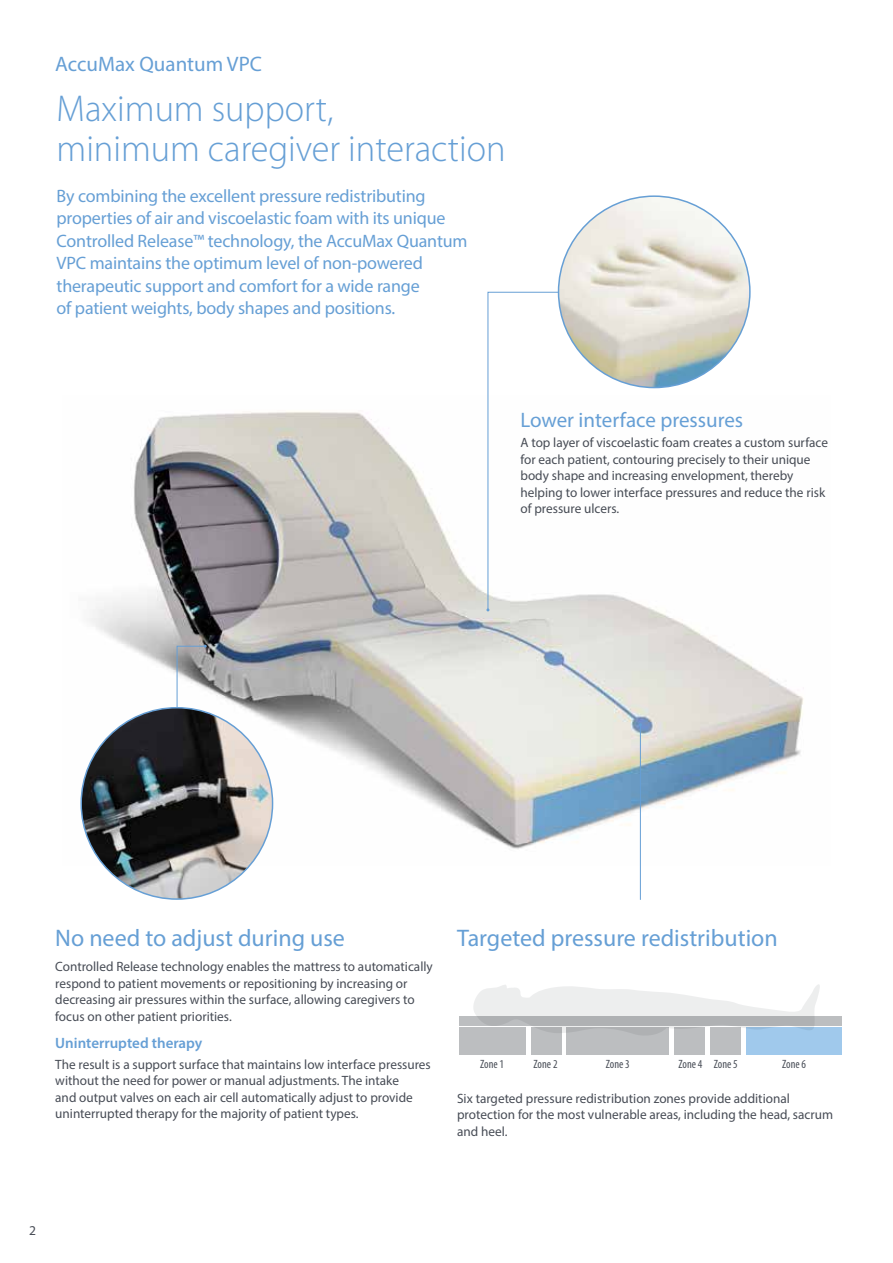
<style>
.page{position:relative;width:893px;height:1263px;background:#fff}
.page>*{position:absolute;margin:0;border:0;box-sizing:border-box;transform-origin:0 0}
.t1{font:300 37.5px/40.5px "Myriad Pro";color:#669fd5}
.t2{font:24px "Myriad Pro";color:#669fd5}
.t3{font:21px "Myriad Pro";color:#669fd5}
.t4{font:18px/22.5px "Myriad Pro";letter-spacing:-.01em;color:#669fd5}
.t5{font:600 15px "Myriad Pro";color:#669fd5}
.t6{font:13.5px/16.5px "Myriad Pro";color:#474c55}
.t7{font:condensed 12px "Myriad Pro";color:#474c55}
</style>
<div class="page">
<div style="left:459px;top:1016px;width:383px;height:9px;background:#bcbec0"></div>
<div style="left:459px;top:1027px;width:67px;height:27px;background:#bcbec0"></div>
<div style="left:531px;top:1027px;width:31px;height:27px;background:#bcbec0"></div>
<div style="left:567px;top:1027px;width:102px;height:27px;background:#bcbec0"></div>
<div style="left:674px;top:1027px;width:31px;height:27px;background:#bcbec0"></div>
<div style="left:710px;top:1027px;width:31px;height:27px;background:#bcbec0"></div>
<div style="left:746px;top:1027px;width:96px;height:27px;background:#a0c9ec"></div>
<svg style="left:472px;top:984px;width:348px;height:53px"></svg>
<img style="left:83px;top:411px;width:720px;height:454px">
<svg style="left:486px;top:291px;width:90px;height:320px"></svg>
<hr style="left:640px;top:725px;width:1px;height:175px;background:#669fd5">
<svg style="left:176px;top:645px;width:31px;height:68px"></svg>
<img style="left:558px;top:196px;width:192px;height:191px;border-radius:96px">
<img style="left:81px;top:708px;width:192px;height:191px;border-radius:96px">
<h3 class="t3" style="left:55px;top:51px;width:208px">AccuMax Quantum VPC</h3>
<h1 class="t1" style="left:57px;top:88px;width:451px">Maximum support,<br>minimum caregiver interaction</h1>
<p class="t4" style="left:57px;top:184px;width:412px">By combining the excellent pressure redistributing properties of air and viscoelastic foam with its unique Controlled Release™ technology, the AccuMax Quantum VPC maintains the optimum level of non‑powered therapeutic support and comfort for a wide range<br>of patient weights, body shapes and positions.</p>
<h3 class="t3" style="left:520px;top:407px;width:224px">Lower interface pressures</h3>
<p class="t6" style="left:520px;top:434px;width:309px">A top layer of viscoelastic foam creates a custom surface for each patient, contouring precisely to their unique body shape and increasing envelopment, thereby helping to lower interface pressures and reduce the risk of pressure ulcers.</p>
<h2 class="t2" style="left:55px;top:923px;width:291px">No need to adjust during use</h2>
<p class="t6" style="left:55px;top:958px;width:379px">Controlled Release technology enables the mattress to automatically respond to patient movements or repositioning by increasing or decreasing air pressures within the surface, allowing caregivers to focus on other patient priorities.</p>
<p class="t5" style="left:55px;top:1033px;width:149px">Uninterrupted therapy</p>
<p class="t6" style="left:55px;top:1056px;width:377px">The result is a support surface that maintains low interface pressures without the need for power or manual adjustments. The intake<br>and output valves on each air cell automatically adjust to provide uninterrupted therapy for the majority of patient types.</p>
<h2 class="t2" style="left:457px;top:923px;width:322px">Targeted pressure redistribution</h2>
<p class="t7" style="left:480px;top:1057px;width:25px">Zone 1</p>
<p class="t7" style="left:534px;top:1057px;width:25px">Zone 2</p>
<p class="t7" style="left:606px;top:1057px;width:25px">Zone 3</p>
<p class="t7" style="left:678px;top:1057px;width:61px">Zone 4 Zone 5</p>
<p class="t7" style="left:782px;top:1057px;width:25px">Zone 6</p>
<p class="t6" style="left:457px;top:1089px;width:377px">Six targeted pressure redistribution zones provide additional protection for the most vulnerable areas, including the head, sacrum and heel.</p>
<p class="t6" style="left:29px;top:1222px;width:8px">2</p>
</div>
